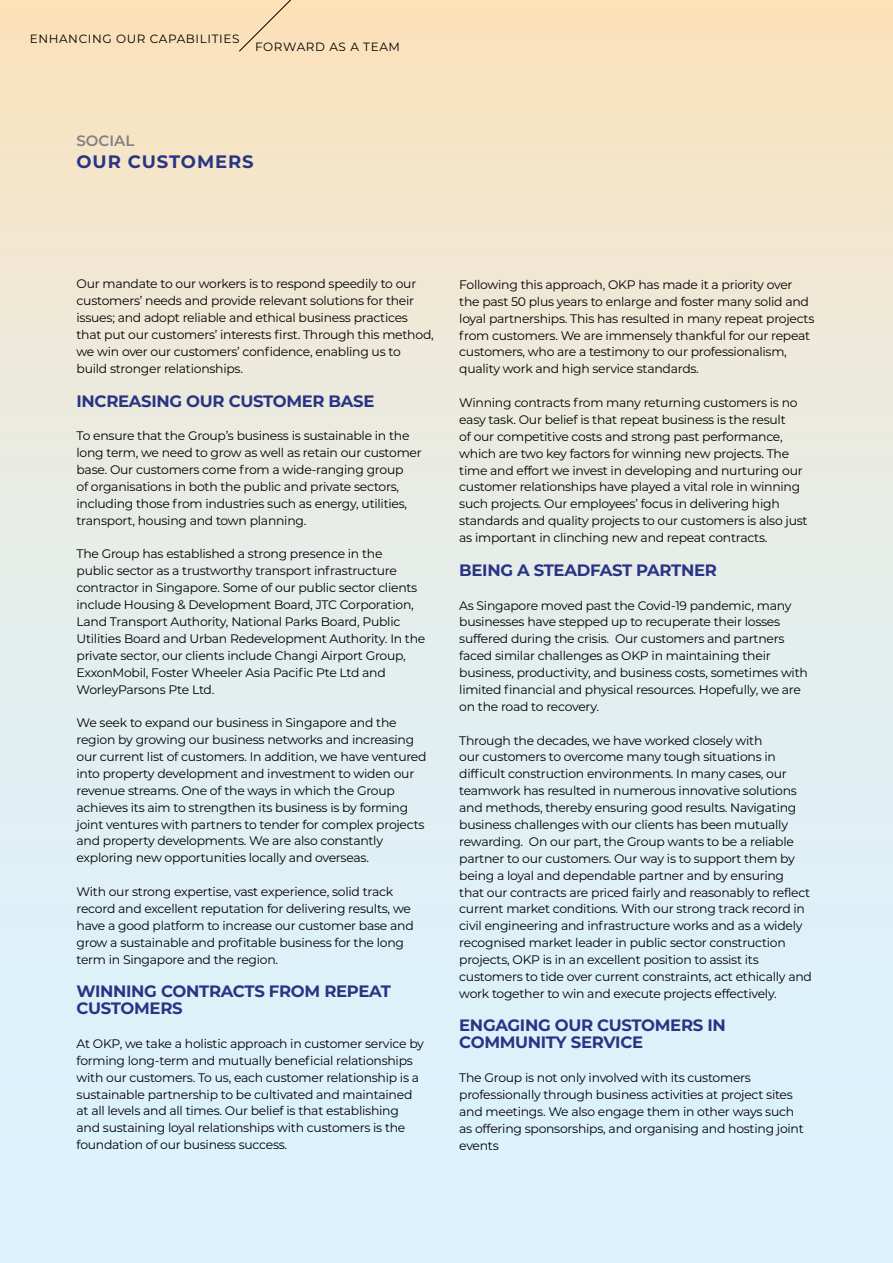
<style>
.page{position:relative;width:893px;height:1263px;background:#fff}
.page>*{position:absolute;margin:0;border:0;box-sizing:border-box;transform-origin:0 0}
.t1{font:700 18px "Montserrat";letter-spacing:.05em;color:#293584}
.t2{font:700 16.5px/17px "Montserrat";letter-spacing:-.02em;color:#293584}
.t3{font:600 15px "Montserrat";color:#808285}
.t4{font:12.3px/17px "Montserrat";letter-spacing:-.02em;color:#000}
.t5{font:12px "Montserrat";letter-spacing:.05em;color:#000}
</style>
<div class="page">
<div style="left:0;top:0;width:893px;height:1263px;background:linear-gradient(to bottom,#f8e4c4,#d6f5ff)"></div>
<div style="left:239px;top:0;width:69px;height:52px;background:#fbe1b9"></div>
<p class="t5" style="left:30px;top:30px;width:211px">ENHANCING OUR CAPABILITIES</p>
<p class="t5" style="left:255px;top:39px;width:146px">FORWARD AS A TEAM</p>
<p class="t3" style="left:77px;top:130px;width:59px">SOCIAL</p>
<h1 class="t1" style="left:77px;top:149px;width:179px">OUR CUSTOMERS</h1>
<p class="t4" style="left:77px;top:275px;width:359px">Our mandate to our workers is to respond speedily to our customers’ needs and provide relevant solutions for their issues; and adopt reliable and ethical business practices that put our customers’ interests first. Through this method, we win over our customers’ confidence, enabling us to build stronger relationships.</p>
<h2 class="t2" style="left:77px;top:391px;width:299px">INCREASING OUR CUSTOMER BASE</h2>
<p class="t4" style="left:77px;top:427px;width:347px">To ensure that the Group’s business is sustainable in the long term, we need to grow as well as retain our customer base. Our customers come from a wide-ranging group<br>of organisations in both the public and private sectors, including those from industries such as energy, utilities, transport, housing and town planning.</p>
<p class="t4" style="left:77px;top:545px;width:350px">The Group has established a strong presence in the<br>public sector as a trustworthy transport infrastructure contractor in Singapore. Some of our public sector clients include Housing &amp; Development Board, JTC Corporation, Land Transport Authority, National Parks Board, Public Utilities Board and Urban Redevelopment Authority. In the private sector, our clients include Changi Airport Group, ExxonMobil, Foster Wheeler Asia Pacific Pte Ltd and WorleyParsons Pte Ltd.</p>
<p class="t4" style="left:77px;top:714px;width:352px">We seek to expand our business in Singapore and the region by growing our business networks and increasing our current list of customers. In addition, we have ventured into property development and investment to widen our revenue streams. One of the ways in which the Group achieves its aim to strengthen its business is by forming joint ventures with partners to tender for complex projects and property developments. We are also constantly exploring new opportunities locally and overseas.</p>
<p class="t4" style="left:77px;top:883px;width:339px">With our strong expertise, vast experience, solid track record and excellent reputation for delivering results, we have a good platform to increase our customer base and grow a sustainable and profitable business for the long term in Singapore and the region.</p>
<h2 class="t2" style="left:77px;top:982px;width:316px">WINNING CONTRACTS FROM REPEAT<br>CUSTOMERS</h2>
<p class="t4" style="left:77px;top:1034px;width:349px">At OKP, we take a holistic approach in customer service by forming long-term and mutually beneficial relationships with our customers. To us, each customer relationship is a sustainable partnership to be cultivated and maintained at all levels and all times. Our belief is that establishing and sustaining loyal relationships with customers is the foundation of our business success.</p>
<p class="t4" style="left:459px;top:276px;width:357px">Following this approach, OKP has made it a priority over the past 50 plus years to enlarge and foster many solid and loyal partnerships. This has resulted in many repeat projects from customers. We are immensely thankful for our repeat customers, who are a testimony to our professionalism, quality work and high service standards.</p>
<p class="t4" style="left:459px;top:394px;width:350px">Winning contracts from many returning customers is no easy task. Our belief is that repeat business is the result<br>of our competitive costs and strong past performance, which are two key factors for winning new projects. The time and effort we invest in developing and nurturing our customer relationships have played a vital role in winning such projects. Our employees’ focus in delivering high standards and quality projects to our customers is also just as important in clinching new and repeat contracts.</p>
<h2 class="t2" style="left:459px;top:561px;width:259px">BEING A STEADFAST PARTNER</h2>
<p class="t4" style="left:459px;top:596px;width:350px">As Singapore moved past the Covid-19 pandemic, many businesses have stepped up to recuperate their losses suffered during the crisis. Our customers and partners faced similar challenges as OKP in maintaining their business, productivity, and business costs, sometimes with limited financial and physical resources. Hopefully, we are on the road to recovery.</p>
<p class="t4" style="left:459px;top:731px;width:354px">Through the decades, we have worked closely with<br>our customers to overcome many tough situations in difficult construction environments. In many cases, our teamwork has resulted in numerous innovative solutions and methods, thereby ensuring good results. Navigating business challenges with our clients has been mutually rewarding. On our part, the Group wants to be a reliable partner to our customers. Our way is to support them by being a loyal and dependable partner and by ensuring that our contracts are priced fairly and reasonably to reflect current market conditions. With our strong track record in civil engineering and infrastructure works and as a widely recognised market leader in public sector construction projects, OKP is in an excellent position to assist its customers to tide over current constraints, act ethically and work together to win and execute projects effectively.</p>
<h2 class="t2" style="left:459px;top:1016px;width:268px">ENGAGING OUR CUSTOMERS IN<br>COMMUNITY SERVICE</h2>
<p class="t4" style="left:459px;top:1069px;width:346px">The Group is not only involved with its customers professionally through business activities at project sites and meetings. We also engage them in other ways such as offering sponsorships, and organising and hosting joint events</p>
</div>
